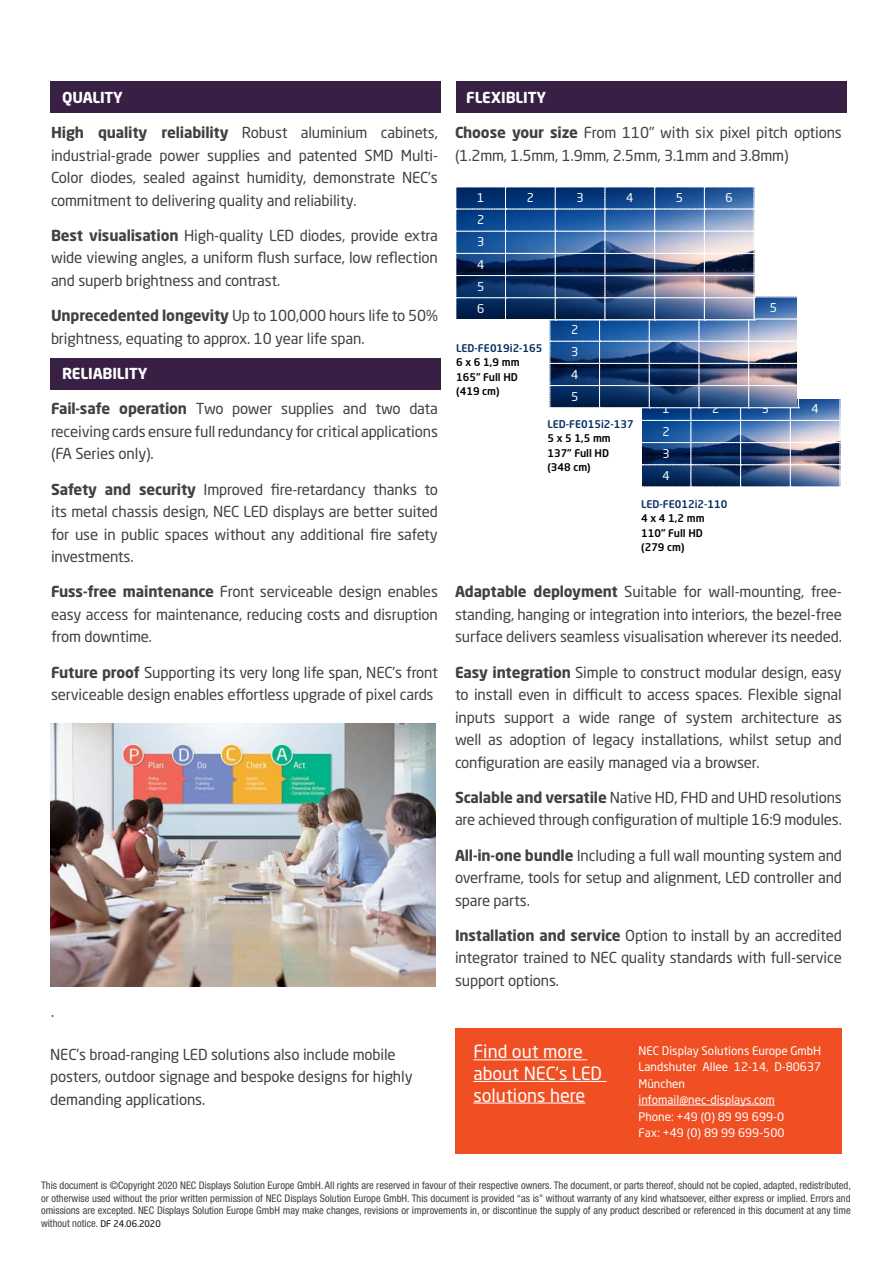
<style>
.page{position:relative;width:893px;height:1263px;background:#fff}
.page>*{position:absolute;margin:0;border:0;box-sizing:border-box;transform-origin:0 0}
.t1{font:18px/21.6px "Neo Sans Pro";color:#fff}
.t2{font:15px/22.5px "Neo Sans Pro";letter-spacing:-.01em;color:#414042;text-align:justify}
.t3{font:700 15px "Neo Sans Pro";letter-spacing:-.01em;color:#fff}
.t4{font:12px/22.2px "Neo Sans Pro";color:#fff;text-align:justify}
.t5{font:11.7px/16.5px "Neo Sans Pro";color:#fff}
.t6{font:condensed 10.5px/12.6px "Helvetica Neue LT Std";color:#414042;text-align:justify}
.t7{font:500 10.5px/14.5px "Neo Sans Pro";color:#000}
.t8{font:500 10.5px "Neo Sans Pro";color:#042f5f}
.s1{font-weight:700}
.s2{font-family:"Neo Sans Pro";font-stretch:normal;font-size:9px;color:#000}
</style>
<div class="page">
<div style="left:457px;top:81px;width:390px;height:32px;background:#372043"></div>
<div style="left:50px;top:358px;width:390px;height:32px;background:#372043"></div>
<div style="left:50px;top:81px;width:390px;height:32px;background:#372043"></div>
<div style="left:455px;top:1028px;width:387px;height:126px;background:#f04e23"></div>
<hr style="left:638px;top:1105px;width:137px;height:1px;background:#fff">
<img style="left:50px;top:723px;width:386px;height:263px">
<hr style="left:473px;top:1059px;width:114px;height:1px;background:#fff">
<hr style="left:473px;top:1081px;width:134px;height:1px;background:#fff">
<hr style="left:473px;top:1102px;width:112px;height:1px;background:#fff">
<img style="left:456px;top:187px;width:385px;height:300px">
<p class="t3" style="left:62px;top:88px;width:62px">QUALITY</p>
<p class="t2" style="left:51px;top:121px;width:388px"><span class="s1">High quality reliability</span> Robust aluminium cabinets, industrial-grade power supplies and patented SMD Multi-Color diodes, sealed against humidity, demonstrate NEC’s commitment to delivering quality and reliability.</p>
<p class="t2" style="left:51px;top:224px;width:388px"><span class="s1">Best visualisation</span> High-quality LED diodes, provide extra wide viewing angles, a uniform flush surface, low reflection and superb brightness and contrast.</p>
<p class="t2" style="left:51px;top:304px;width:388px"><span class="s1">Unprecedented longevity</span> Up to 100,000 hours life to 50% brightness, equating to approx. 10 year life span.</p>
<p class="t3" style="left:62px;top:364px;width:87px">RELIABILITY</p>
<p class="t2" style="left:51px;top:397px;width:388px"><span class="s1">Fail-safe operation</span> Two power supplies and two data receiving cards ensure full redundancy for critical applications (FA Series only).</p>
<p class="t2" style="left:51px;top:477px;width:388px"><span class="s1">Safety and security</span> Improved fire-retardancy thanks to its metal chassis design, NEC LED displays are better suited for use in public spaces without any additional fire safety investments.</p>
<p class="t2" style="left:51px;top:580px;width:388px"><span class="s1">Fuss-free maintenance</span> Front serviceable design enables easy access for maintenance, reducing costs and disruption from downtime.</p>
<p class="t2" style="left:51px;top:660px;width:388px"><span class="s1">Future proof</span> Supporting its very long life span, NEC’s front serviceable design enables effortless upgrade of pixel cards</p>
<p class="t2" style="left:51px;top:1000px;width:5px">.</p>
<p class="t2" style="left:50px;top:1043px;width:364px;text-align:left">NEC’s broad-ranging LED solutions also include mobile posters, outdoor signage and bespoke designs for highly demanding applications.</p>
<p class="t3" style="left:466px;top:88px;width:81px">FLEXIBLITY</p>
<p class="t2" style="left:455px;top:121px;width:388px"><span class="s1">Choose your size</span> From 110’’ with six pixel pitch options (1.2mm, 1.5mm, 1.9mm, 2.5mm, 3.1mm and 3.8mm)</p>
<p class="t4" style="left:477px;top:186px;width:9px">1</p>
<p class="t4" style="left:527px;top:186px;width:9px">2</p>
<p class="t4" style="left:576px;top:186px;width:9px">3</p>
<p class="t4" style="left:626px;top:186px;width:9px">4</p>
<p class="t4" style="left:676px;top:186px;width:9px">5</p>
<p class="t4" style="left:726px;top:186px;width:9px">6</p>
<p class="t4" style="left:477px;top:208px;width:9px">2<br>3<br>4<br>5<br>6</p>
<p class="t8" style="left:456px;top:341px;width:88px">LED-FE019i2-165</p>
<p class="t7" style="left:456px;top:355px;width:65px">6 x 6 1,9 mm<br>165" Full HD (419 cm)</p>
<p class="t4" style="left:571px;top:318px;width:9px">2<br>3<br>4<br>5</p>
<p class="t4" style="left:770px;top:296px;width:9px">5</p>
<p class="t8" style="left:547px;top:417px;width:88px">LED-FE015i2-137</p>
<p class="t7" style="left:547px;top:431px;width:65px">5 x 5 1,5 mm<br>137" Full HD (348 cm)</p>
<p class="t4" style="left:662px;top:398px;width:9px">1</p>
<p class="t4" style="left:712px;top:398px;width:9px">2</p>
<p class="t4" style="left:762px;top:398px;width:9px">3</p>
<p class="t4" style="left:811px;top:398px;width:9px">4</p>
<p class="t4" style="left:662px;top:420px;width:9px">2<br>3<br>4</p>
<p class="t8" style="left:641px;top:497px;width:88px">LED-FE012i2-110</p>
<p class="t7" style="left:641px;top:511px;width:65px">4 x 4 1,2 mm<br>110" Full HD (279 cm)</p>
<p class="t2" style="left:455px;top:580px;width:388px"><span class="s1">Adaptable deployment</span> Suitable for wall-mounting, free&shy;standing, hanging or integration into interiors, the bezel-free surface delivers seamless visualisation wherever its needed.</p>
<p class="t2" style="left:455px;top:660px;width:388px"><span class="s1">Easy integration</span> Simple to construct modular design, easy to install even in difficult to access spaces. Flexible signal inputs support a wide range of system architecture as well as adoption of legacy installations, whilst setup and configuration are easily managed via a browser.</p>
<p class="t2" style="left:455px;top:786px;width:388px"><span class="s1">Scalable and versatile</span> Native HD, FHD and UHD resolutions are achieved through configuration of multiple 16:9 modules.</p>
<p class="t2" style="left:455px;top:843px;width:388px"><span class="s1">All-in-one bundle</span> Including a full wall mounting system and overframe, tools for setup and alignment, LED controller and spare parts.</p>
<p class="t2" style="left:455px;top:924px;width:388px"><span class="s1">Installation and service</span> Option to install by an accredited integrator trained to NEC quality standards with full-service support options.</p>
<p class="t1" style="left:473px;top:1041px;width:130px">Find out more about NEC‘s LED solutions here</p>
<p class="t5" style="left:638px;top:1042px;width:184px">NEC Display Solutions Europe GmbH<br>Landshuter Allee 12-14, D-80637<br>München infomail@nec-displays.com<br>Phone: +49 (0) 89 99 699-0<br>Fax: +49 (0) 89 99 699-500</p>
<p class="t6" style="left:41px;top:1179px;width:811px">This document is ©Copyright 2020 NEC Displays Solution Europe GmbH. All rights are reserved in favour of their respective owners. The document, or parts thereof, should not be copied, adapted, redistributed, or otherwise used without the prior written permission of NEC Displays Solution Europe GmbH. This document is provided “as is” without warranty of any kind whatsoever, either express or implied. Errors and omissions are excepted. NEC Displays Solution Europe GmbH may make changes, revisions or improvements in, or discontinue the supply of any product described or referenced in this document at any time without notice. <span class="s2">DF 24.06.2020</span></p>
</div>
